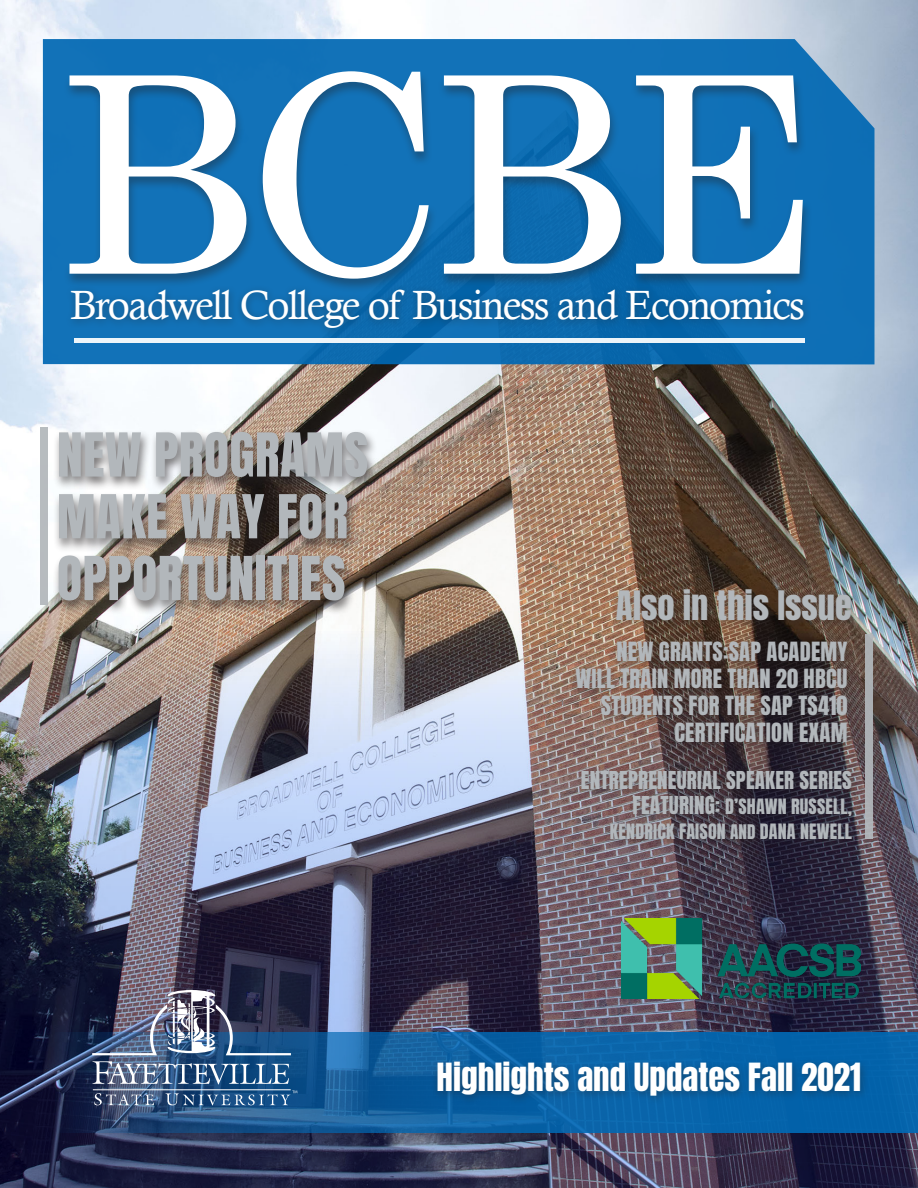
<style>
.page{position:relative;width:918px;height:1188px;background:#fff}
.page>*{position:absolute;margin:0;border:0;box-sizing:border-box;transform-origin:0 0}
.Tittle_Inside{font:274.5px "Century";color:#fff}
.Tittle_Inside-2{font:51.45px/61.8px "Anton";letter-spacing:.01em;color:#b2b7bb}
.Tittle_Inside-3{font:40.95px "Calisto";letter-spacing:-.04em;color:#fff}
.Tittle_Inside-4{font:34.5px "Anton";color:#b2b7bb}
.Tittle_Inside-5{font:33px "Anton";color:#fff}
.Tittle_Inside-6{font:22.5px/27px "Anton";letter-spacing:.01em;color:#b2b7bb;text-align:right}
.Headline{font:21px "Anton";letter-spacing:.01em;color:#b2b7bb}
.Headline-2{font:18px "Anton";letter-spacing:.01em;color:#b2b7bb}
.s1{font-size:21px}
.s2{font-size:17.1px}
</style>
<div class="page">
<img style="left:0;top:0;width:918px;height:631px">
<img style="left:0;top:631px;width:918px;height:557px">
<svg style="left:43px;top:39px;width:831px;height:325px;background:#1a75b7"></svg>
<svg style="left:55px;top:1032px;width:863px;height:101px;background:#125c99"></svg>
<div style="left:65px;top:285px;width:747px;height:53px;background:#231f20;opacity:.39"></div>
<hr style="left:74px;top:338px;width:731px;height:4px;background:#eef4f9">
<div style="left:430px;top:1056px;width:439px;height:50px;background:#231f20;opacity:.39"></div>
<svg style="left:94px;top:1093px;width:60px;height:12px"></svg>
<hr style="left:93px;top:1089px;width:198px;height:1px;background:#fff">
<img style="left:92px;top:990px;width:199px;height:65px">
<svg style="left:93px;top:1061px;width:196px;height:23px;background:#5b799b"></svg>
<svg style="left:165px;top:1091px;width:132px;height:15px;background:#356291"></svg>
<img style="left:621px;top:918px;width:239px;height:81px">
<div style="left:610px;top:583px;width:250px;height:47px;background:#231f20;opacity:.39"></div>
<div style="left:569px;top:636px;width:288px;height:117px;background:#231f20;opacity:.39"></div>
<div style="left:865px;top:634px;width:7px;height:205px;background:#acafb3"></div>
<div style="left:574px;top:765px;width:286px;height:85px;background:#231f20;opacity:.39"></div>
<div style="left:52px;top:429px;width:326px;height:186px;background:#231f20;opacity:.62"></div>
<div style="left:40px;top:427px;width:8px;height:177px;background:#b2b7bb"></div>
<div style="left:64px;top:70px;width:749px;height:223px;background:#231f20;opacity:.38"></div>
<p class="Tittle_Inside" style="left:56px;top:-56px;width:761px">BCBE</p>
<p class="Tittle_Inside-3" style="left:70px;top:281px;width:736px">Broadwell College of Business and Economics</p>
<p class="Tittle_Inside-2" style="left:57px;top:428px;width:313px">NEW PROGRAMS<br>MAKE WAY FOR<br>OPPORTUNITIES</p>
<p class="Tittle_Inside-4" style="left:616px;top:588px;width:238px">Also in this Issue</p>
<p class="Tittle_Inside-6" style="left:575px;top:640px;width:274px">NEW GRANTS:SAP ACADEMY<br>WILL TRAIN MORE THAN 20 HBCU<br>STUDENTS FOR THE SAP TS410<br>CERTIFICATION EXAM</p>
<p class="Headline" style="left:581px;top:769px;width:273px">ENTREPRENEURIAL SPEAKER SERIES</p>
<p class="Headline-2" style="left:633px;top:797px;width:221px"><span class="s1">FEATURING:</span> D’SHAWN RUSSELL,</p>
<p class="Headline-2" style="left:610px;top:822px;width:243px">KENDRICK FAISON <span class="s2">AND</span> DANA NEWELL</p>
<p class="Tittle_Inside-5" style="left:436px;top:1060px;width:426px">Highlights and Updates Fall 2021</p>
</div>
